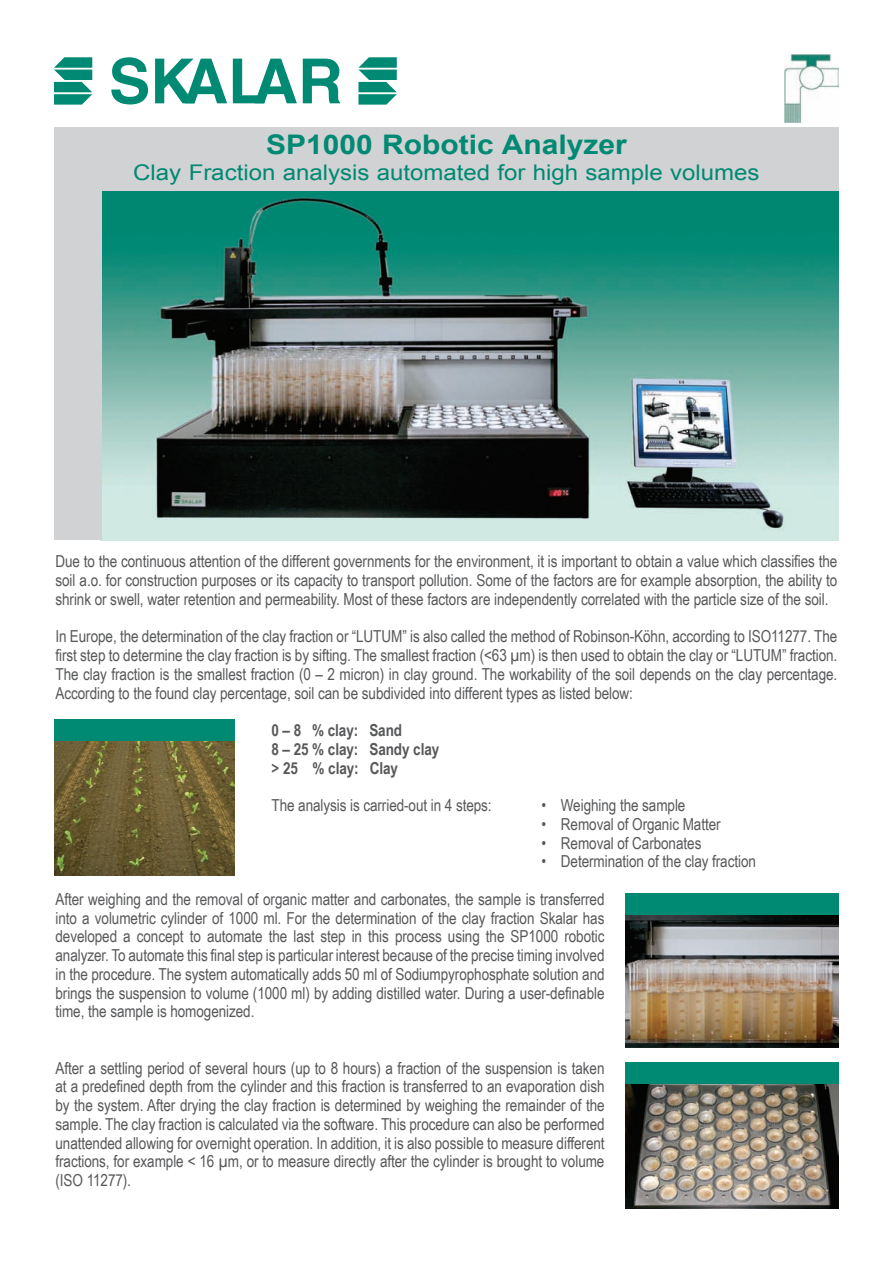
<style>
.page{position:relative;width:893px;height:1263px;background:#fff}
.page>*{position:absolute;margin:0;border:0;box-sizing:border-box;transform-origin:0 0}
.t1{font:700 62.1px "Helvetica";color:#008973}
.t2{font:700 27px "Arial";color:#008973;scale:1.11 1}
.t3{font:21.6px "Arial";color:#008973;scale:1.11 1}
.t4{font:16.5px/18.8px "Arial Narrow";letter-spacing:-.005em;color:#57585a;text-align:justify}
.t5{font:700 16.5px/18.8px "Arial Narrow";letter-spacing:-.005em;color:#57585a}
</style>
<div class="page">
<img style="left:102px;top:192px;width:737px;height:348px">
<img style="left:785px;top:54px;width:53px;height:68px">
<div style="left:54px;top:184px;width:48px;height:356px;background:#d1d2d4"></div>
<svg style="left:358px;top:57px;width:39px;height:48px"></svg>
<svg style="left:54px;top:57px;width:38px;height:48px"></svg>
<div style="left:54px;top:128px;width:785px;height:63px;background:#d1d2d4"></div>
<img style="left:626px;top:1083px;width:213px;height:126px">
<div style="left:626px;top:1062px;width:213px;height:21px;background:#008973"></div>
<img style="left:626px;top:914px;width:213px;height:134px">
<div style="left:626px;top:893px;width:213px;height:21px;background:#008973"></div>
<img style="left:54px;top:741px;width:180px;height:134px">
<div style="left:54px;top:719px;width:180px;height:22px;background:#008973"></div>
<h1 class="t1" style="left:109px;top:39px;width:235px">SKALAR</h1>
<h2 class="t2" style="left:266px;top:130px;width:326px">SP1000 Robotic Analyzer</h2>
<h3 class="t3" style="left:133px;top:160px;width:566px">Clay Fraction analysis automated for high sample volumes</h3>
<p class="t4" style="left:56px;top:552px;width:783px">Due to the continuous attention of the different governments for the environment, it is important to obtain a value which classifies the soil a.o. for construction purposes or its capacity to transport pollution. Some of the factors are for example absorption, the ability to shrink or swell, water retention and permeability. Most of these factors are independently correlated with the particle size of the soil.</p>
<p class="t4" style="left:56px;top:627px;width:783px">In Europe, the determination of the clay fraction or “LUTUM” is also called the method of Robinson-Köhn, according to ISO11277. The first step to determine the clay fraction is by sifting. The smallest fraction (&lt;63 µm) is then used to obtain the clay or “LUTUM” fraction.<br>The clay fraction is the smallest fraction (0 – 2 micron) in clay ground. The workability of the soil depends on the clay percentage.<br>According to the found clay percentage, soil can be subdivided into different types as listed below:</p>
<p class="t5" style="left:271px;top:721px;width:169px">0 – 8 % clay: Sand<br>8 – 25 % clay: Sandy clay &gt; 25 % clay: Clay</p>
<p class="t4" style="left:271px;top:796px;width:222px">The analysis is carried-out in 4 steps:</p>
<p class="t4" style="left:541px;top:796px;width:145px">• Weighing the sample</p>
<p class="t4" style="left:542px;top:815px;width:181px">• Removal of Organic Matter</p>
<p class="t4" style="left:542px;top:833px;width:161px">• Removal of Carbonates</p>
<p class="t4" style="left:542px;top:852px;width:216px">• Determination of the clay fraction</p>
<p class="t4" style="left:56px;top:890px;width:551px">After weighing and the removal of organic matter and carbonates, the sample is transferred into a volumetric cylinder of 1000 ml. For the determination of the clay fraction Skalar has developed a concept to automate the last step in this process using the SP1000 robotic analyzer. To automate this final step is particular interest because of the precise timing involved in the procedure. The system automatically adds 50 ml of Sodiumpyrophosphate solution and brings the suspension to volume (1000 ml) by adding distilled water. During a user-definable time, the sample is homogenized.</p>
<p class="t4" style="left:56px;top:1058px;width:551px">After a settling period of several hours (up to 8 hours) a fraction of the suspension is taken at a predefined depth from the cylinder and this fraction is transferred to an evaporation dish by the system. After drying the clay fraction is determined by weighing the remainder of the sample. The clay fraction is calculated via the software. This procedure can also be performed unattended allowing for overnight operation. In addition, it is also possible to measure different fractions, for example &lt; 16 µm, or to measure directly after the cylinder is brought to volume (ISO 11277).</p>
</div>
